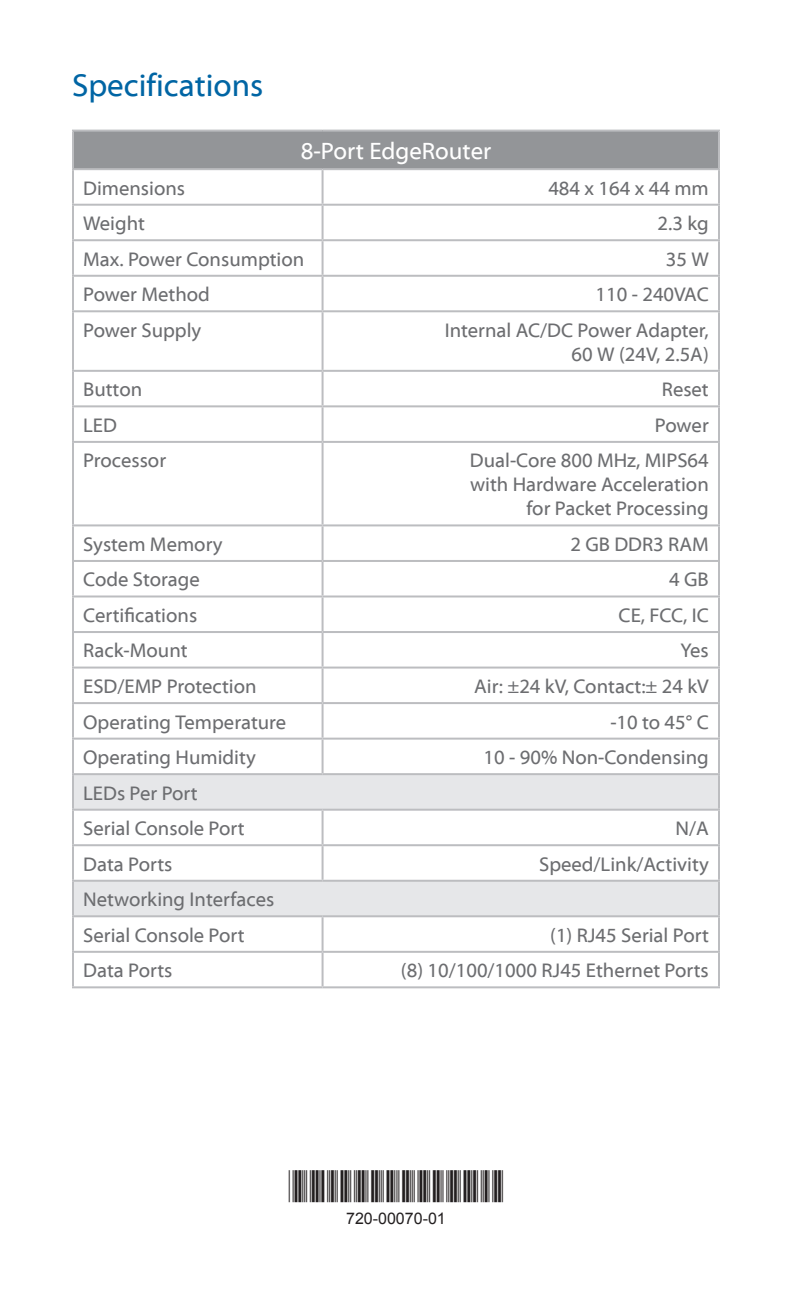
<style>
.page{position:relative;width:792px;height:1296px;background:#fff}
.page>*{position:absolute;margin:0;border:0;box-sizing:border-box;transform-origin:0 0}
.t1{font:32px "Myriad Web Pro";color:#0065a4}
.t2{font:24px "Myriad Web Pro";color:#fff}
.t3{font:20px/24px "Myriad Web Pro";color:#6c6d70;text-align:right}
.t4{font:16px "Arial";color:#231f20}
</style>
<div class="page">
<div style="left:73px;top:131px;width:646px;height:38px;background:#939598"></div>
<svg style="left:74px;top:775px;width:644px;height:140px;fill:#e6e7e9"></svg>
<hr style="left:72px;top:130px;width:251px;height:2px;background:#bcbdc0">
<hr style="left:72px;top:132px;width:2px;height:36px;background:#bcbdc0">
<hr style="left:323px;top:130px;width:397px;height:2px;background:#bcbdc0">
<hr style="left:718px;top:132px;width:2px;height:36px;background:#bcbdc0">
<hr style="left:72px;top:168px;width:251px;height:2px;background:#bcbdc0">
<hr style="left:72px;top:170px;width:2px;height:34px;background:#bcbdc0">
<hr style="left:323px;top:168px;width:397px;height:2px;background:#bcbdc0">
<hr style="left:322px;top:170px;width:2px;height:34px;background:#bcbdc0">
<hr style="left:718px;top:170px;width:2px;height:34px;background:#bcbdc0">
<hr style="left:72px;top:204px;width:251px;height:2px;background:#bcbdc0">
<hr style="left:72px;top:206px;width:2px;height:33px;background:#bcbdc0">
<hr style="left:323px;top:204px;width:397px;height:2px;background:#bcbdc0">
<hr style="left:322px;top:206px;width:2px;height:33px;background:#bcbdc0">
<hr style="left:718px;top:206px;width:2px;height:33px;background:#bcbdc0">
<hr style="left:72px;top:239px;width:251px;height:2px;background:#bcbdc0">
<hr style="left:72px;top:241px;width:2px;height:34px;background:#bcbdc0">
<hr style="left:323px;top:239px;width:397px;height:2px;background:#bcbdc0">
<hr style="left:322px;top:241px;width:2px;height:34px;background:#bcbdc0">
<hr style="left:718px;top:241px;width:2px;height:34px;background:#bcbdc0">
<hr style="left:72px;top:275px;width:251px;height:2px;background:#bcbdc0">
<hr style="left:72px;top:277px;width:2px;height:33px;background:#bcbdc0">
<hr style="left:323px;top:275px;width:397px;height:2px;background:#bcbdc0">
<hr style="left:322px;top:277px;width:2px;height:33px;background:#bcbdc0">
<hr style="left:718px;top:277px;width:2px;height:33px;background:#bcbdc0">
<hr style="left:72px;top:310px;width:251px;height:2px;background:#bcbdc0">
<hr style="left:72px;top:312px;width:2px;height:58px;background:#bcbdc0">
<hr style="left:323px;top:310px;width:397px;height:2px;background:#bcbdc0">
<hr style="left:322px;top:312px;width:2px;height:58px;background:#bcbdc0">
<hr style="left:718px;top:312px;width:2px;height:58px;background:#bcbdc0">
<hr style="left:72px;top:370px;width:251px;height:2px;background:#bcbdc0">
<hr style="left:72px;top:372px;width:2px;height:33px;background:#bcbdc0">
<hr style="left:323px;top:370px;width:397px;height:2px;background:#bcbdc0">
<hr style="left:322px;top:372px;width:2px;height:33px;background:#bcbdc0">
<hr style="left:718px;top:372px;width:2px;height:33px;background:#bcbdc0">
<hr style="left:72px;top:405px;width:251px;height:2px;background:#bcbdc0">
<hr style="left:72px;top:407px;width:2px;height:34px;background:#bcbdc0">
<hr style="left:323px;top:405px;width:397px;height:2px;background:#bcbdc0">
<hr style="left:322px;top:407px;width:2px;height:34px;background:#bcbdc0">
<hr style="left:718px;top:407px;width:2px;height:34px;background:#bcbdc0">
<hr style="left:72px;top:443px;width:2px;height:81px;background:#bcbdc0">
<hr style="left:323px;top:441px;width:397px;height:2px;background:#bcbdc0">
<hr style="left:322px;top:443px;width:2px;height:81px;background:#bcbdc0">
<hr style="left:718px;top:443px;width:2px;height:81px;background:#bcbdc0">
<hr style="left:72px;top:524px;width:251px;height:2px;background:#bcbdc0">
<hr style="left:72px;top:526px;width:2px;height:34px;background:#bcbdc0">
<hr style="left:323px;top:524px;width:397px;height:2px;background:#bcbdc0">
<hr style="left:322px;top:526px;width:2px;height:34px;background:#bcbdc0">
<hr style="left:718px;top:526px;width:2px;height:34px;background:#bcbdc0">
<hr style="left:72px;top:560px;width:251px;height:2px;background:#bcbdc0">
<hr style="left:72px;top:562px;width:2px;height:33px;background:#bcbdc0">
<hr style="left:323px;top:560px;width:397px;height:2px;background:#bcbdc0">
<hr style="left:322px;top:562px;width:2px;height:33px;background:#bcbdc0">
<hr style="left:718px;top:562px;width:2px;height:33px;background:#bcbdc0">
<hr style="left:72px;top:595px;width:251px;height:2px;background:#bcbdc0">
<hr style="left:72px;top:597px;width:2px;height:34px;background:#bcbdc0">
<hr style="left:323px;top:595px;width:397px;height:2px;background:#bcbdc0">
<hr style="left:322px;top:597px;width:2px;height:34px;background:#bcbdc0">
<hr style="left:718px;top:597px;width:2px;height:34px;background:#bcbdc0">
<hr style="left:72px;top:631px;width:251px;height:2px;background:#bcbdc0">
<hr style="left:72px;top:633px;width:2px;height:34px;background:#bcbdc0">
<hr style="left:323px;top:631px;width:397px;height:2px;background:#bcbdc0">
<hr style="left:322px;top:633px;width:2px;height:34px;background:#bcbdc0">
<hr style="left:718px;top:633px;width:2px;height:34px;background:#bcbdc0">
<hr style="left:72px;top:667px;width:251px;height:2px;background:#bcbdc0">
<hr style="left:72px;top:669px;width:2px;height:33px;background:#bcbdc0">
<hr style="left:323px;top:667px;width:397px;height:2px;background:#bcbdc0">
<hr style="left:322px;top:669px;width:2px;height:33px;background:#bcbdc0">
<hr style="left:718px;top:669px;width:2px;height:33px;background:#bcbdc0">
<hr style="left:72px;top:702px;width:251px;height:2px;background:#bcbdc0">
<hr style="left:72px;top:704px;width:2px;height:34px;background:#bcbdc0">
<hr style="left:323px;top:702px;width:397px;height:2px;background:#bcbdc0">
<hr style="left:322px;top:704px;width:2px;height:34px;background:#bcbdc0">
<hr style="left:718px;top:704px;width:2px;height:34px;background:#bcbdc0">
<hr style="left:72px;top:738px;width:251px;height:2px;background:#bcbdc0">
<hr style="left:72px;top:740px;width:2px;height:33px;background:#bcbdc0">
<hr style="left:323px;top:738px;width:397px;height:2px;background:#bcbdc0">
<hr style="left:322px;top:740px;width:2px;height:33px;background:#bcbdc0">
<hr style="left:718px;top:740px;width:2px;height:33px;background:#bcbdc0">
<hr style="left:72px;top:773px;width:251px;height:2px;background:#bcbdc0">
<hr style="left:323px;top:773px;width:397px;height:2px;background:#bcbdc0">
<hr style="left:72px;top:811px;width:2px;height:33px;background:#bcbdc0">
<hr style="left:322px;top:811px;width:2px;height:33px;background:#bcbdc0">
<hr style="left:718px;top:811px;width:2px;height:33px;background:#bcbdc0">
<hr style="left:72px;top:846px;width:2px;height:34px;background:#bcbdc0">
<hr style="left:322px;top:846px;width:2px;height:34px;background:#bcbdc0">
<hr style="left:718px;top:846px;width:2px;height:34px;background:#bcbdc0">
<hr style="left:72px;top:880px;width:251px;height:2px;background:#bcbdc0">
<hr style="left:323px;top:880px;width:397px;height:2px;background:#bcbdc0">
<hr style="left:72px;top:917px;width:2px;height:34px;background:#bcbdc0">
<hr style="left:322px;top:917px;width:2px;height:34px;background:#bcbdc0">
<hr style="left:718px;top:917px;width:2px;height:34px;background:#bcbdc0">
<hr style="left:72px;top:953px;width:2px;height:33px;background:#bcbdc0">
<hr style="left:323px;top:951px;width:397px;height:2px;background:#bcbdc0">
<hr style="left:322px;top:953px;width:2px;height:33px;background:#bcbdc0">
<hr style="left:718px;top:953px;width:2px;height:33px;background:#bcbdc0">
<hr style="left:72px;top:986px;width:251px;height:2px;background:#bcbdc0">
<hr style="left:72px;top:441px;width:251px;height:2px;background:#bcbdc0">
<hr style="left:72px;top:775px;width:2px;height:34px;background:#bcbdc0">
<hr style="left:718px;top:775px;width:2px;height:34px;background:#bcbdc0">
<hr style="left:72px;top:809px;width:251px;height:2px;background:#bcbdc0">
<hr style="left:323px;top:809px;width:397px;height:2px;background:#bcbdc0">
<hr style="left:72px;top:844px;width:251px;height:2px;background:#bcbdc0">
<hr style="left:323px;top:844px;width:397px;height:2px;background:#bcbdc0">
<hr style="left:72px;top:882px;width:2px;height:33px;background:#bcbdc0">
<hr style="left:718px;top:882px;width:2px;height:33px;background:#bcbdc0">
<hr style="left:72px;top:915px;width:251px;height:2px;background:#bcbdc0">
<hr style="left:323px;top:915px;width:397px;height:2px;background:#bcbdc0">
<hr style="left:72px;top:951px;width:251px;height:2px;background:#bcbdc0">
<hr style="left:323px;top:986px;width:397px;height:2px;background:#bcbdc0">
<h1 class="t1" style="left:72px;top:68px;width:193px">Specifications</h1>
<p class="t2" style="left:301px;top:138px;width:192px">8-Port EdgeRouter</p>
<p class="t3" style="left:83px;top:176px;width:103px">Dimensions</p>
<p class="t3" style="left:548px;top:176px;width:162px">484 x 164 x 44 mm</p>
<p class="t3" style="left:83px;top:212px;width:63px">Weight</p>
<p class="t3" style="left:658px;top:212px;width:53px">2.3 kg</p>
<p class="t3" style="left:83px;top:247px;width:223px">Max. Power Consumption</p>
<p class="t3" style="left:666px;top:247px;width:45px">35 W</p>
<p class="t3" style="left:83px;top:283px;width:128px">Power Method</p>
<p class="t3" style="left:596px;top:283px;width:115px">110 - 240VAC</p>
<p class="t3" style="left:83px;top:318px;width:120px">Power Supply</p>
<p class="t3" style="left:445px;top:318px;width:266px">Internal AC/DC Power Adapter,<br>60 W (24V, 2.5A)</p>
<p class="t3" style="left:83px;top:378px;width:61px">Button</p>
<p class="t3" style="left:662px;top:378px;width:48px">Reset</p>
<p class="t3" style="left:83px;top:414px;width:35px">LED</p>
<p class="t3" style="left:655px;top:414px;width:55px">Power</p>
<p class="t3" style="left:83px;top:449px;width:84px">Processor</p>
<p class="t3" style="left:470px;top:449px;width:240px">Dual-Core 800 MHz, MIPS64 with Hardware Acceleration for Packet Processing</p>
<p class="t3" style="left:83px;top:533px;width:141px">System Memory</p>
<p class="t3" style="left:570px;top:533px;width:140px">2 GB DDR3 RAM</p>
<p class="t3" style="left:83px;top:568px;width:118px">Code Storage</p>
<p class="t3" style="left:669px;top:568px;width:41px">4 GB</p>
<p class="t3" style="left:83px;top:604px;width:116px">Certifications</p>
<p class="t3" style="left:619px;top:604px;width:92px">CE, FCC, IC</p>
<p class="t3" style="left:83px;top:639px;width:106px">Rack-Mount</p>
<p class="t3" style="left:680px;top:639px;width:30px">Yes</p>
<p class="t3" style="left:83px;top:675px;width:175px">ESD/EMP Protection</p>
<p class="t3" style="left:474px;top:675px;width:236px">Air: ±24 kV, Contact:± 24 kV</p>
<p class="t3" style="left:83px;top:710px;width:205px">Operating Temperature</p>
<p class="t3" style="left:610px;top:710px;width:100px">-10 to 45° C</p>
<p class="t3" style="left:83px;top:746px;width:174px">Operating Humidity</p>
<p class="t3" style="left:484px;top:746px;width:227px">10 - 90% Non-Condensing</p>
<p class="t3" style="left:83px;top:776px;width:163px;line-height:35.6px;text-align:left">LEDs Per Port<br>Serial Console Port</p>
<p class="t3" style="left:675px;top:817px;width:35px">N/A</p>
<p class="t3" style="left:83px;top:852px;width:91px">Data Ports</p>
<p class="t3" style="left:539px;top:852px;width:171px">Speed/Link/Activity</p>
<p class="t3" style="left:83px;top:882px;width:193px;line-height:35.6px;text-align:left">Networking Interfaces<br>Serial Console Port</p>
<p class="t3" style="left:550px;top:924px;width:160px">(1) RJ45 Serial Port</p>
<p class="t3" style="left:83px;top:959px;width:91px">Data Ports</p>
<p class="t3" style="left:401px;top:959px;width:309px">(8) 10/100/1000 RJ45 Ethernet Ports</p>
<p class="t4" style="left:346px;top:1208px;width:101px">720-00070-01</p>
</div>
